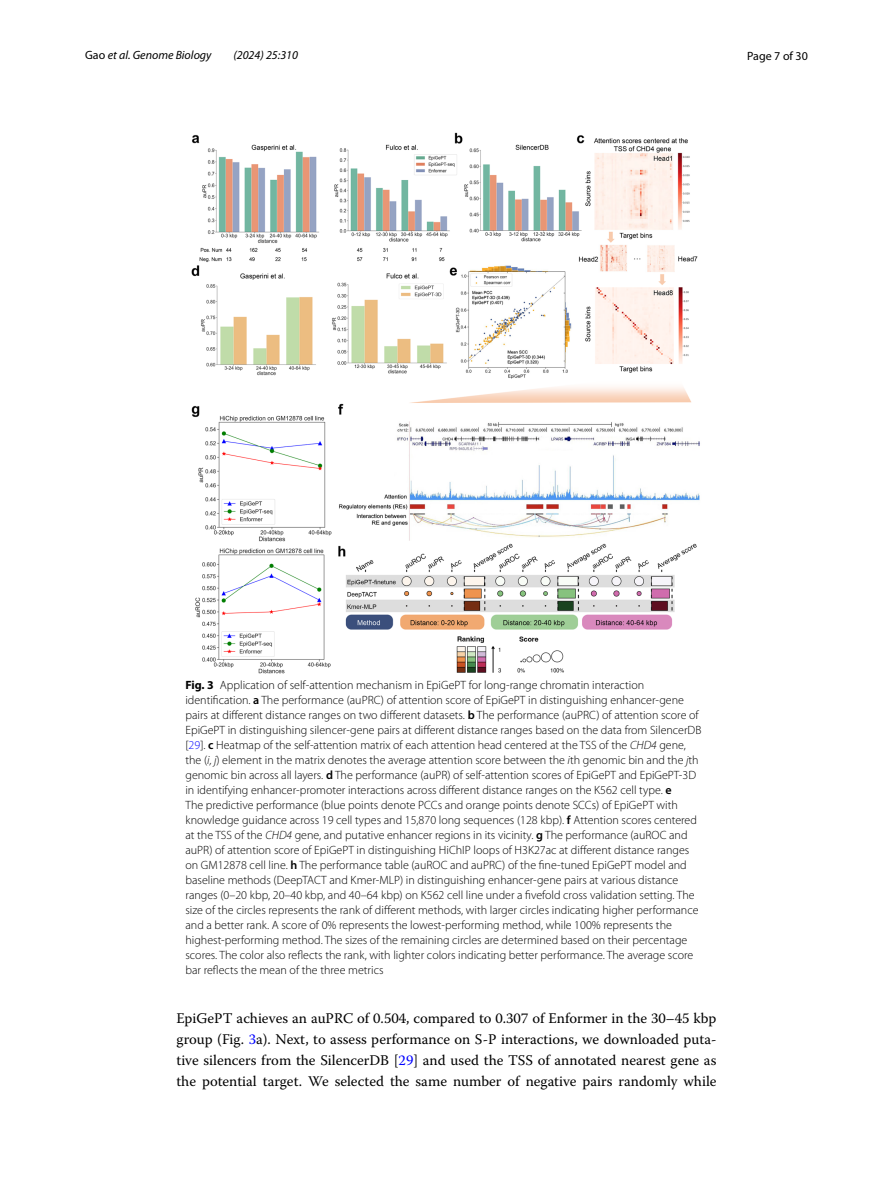
<style>
.page{position:relative;width:893px;height:1187px;background:#fff}
.page>*{position:absolute;margin:0;border:0;box-sizing:border-box;transform-origin:0 0}
.t1{font:14.7px/21.3px "Warnock Pro";color:#000;text-align:justify}
.t2{font:300 12px/15px "Myriad Pro";color:#000}
.t3{font:italic 12px "Myriad Pro";color:#000}
.t4{font:12px "Myriad Pro";color:#000}
.s1{font-style:normal}
.s2{font-weight:700}
.s3{font-weight:600}
.s4{color:#00f}
.s5{font-style:italic}
</style>
<div class="page">
<img style="left:191px;top:133px;width:509px;height:541px">
<p class="t3" style="left:85px;top:48px;width:128px"><span class="s1">Gao</span> et al. Genome Biology</p>
<p class="t3" style="left:233px;top:48px;width:66px">(2024) 25:310</p>
<p class="t4" style="left:747px;top:48px;width:62px">Page 7 of 30</p>
<p class="t2" style="left:185px;top:677px;width:517px"><span class="s2">Fig. 3</span> Application of self-attention mechanism in EpiGePT for long-range chromatin interaction identification. <span class="s3">a</span> The performance (auPRC) of attention score of EpiGePT in distinguishing enhancer-gene pairs at different distance ranges on two different datasets. <span class="s3">b</span> The performance (auPRC) of attention score of EpiGePT in distinguishing silencer-gene pairs at different distance ranges based on the data from SilencerDB [<span class="s4">29</span>]. <span class="s3">c</span> Heatmap of the self-attention matrix of each attention head centered at the TSS of the <span class="s5">CHD4</span> gene, the (<span class="s5">i, j</span>) element in the matrix denotes the average attention score between the <span class="s5">i</span>th genomic bin and the <span class="s5">j</span>th genomic bin across all layers. <span class="s3">d</span> The performance (auPR) of self-attention scores of EpiGePT and EpiGePT-3D in identifying enhancer-promoter interactions across different distance ranges on the K562 cell type. <span class="s3">e<br></span>The predictive performance (blue points denote PCCs and orange points denote SCCs) of EpiGePT with knowledge guidance across 19 cell types and 15,870 long sequences (128 kbp). <span class="s3">f</span> Attention scores centered at the TSS of the <span class="s5">CHD4</span> gene, and putative enhancer regions in its vicinity. <span class="s3">g</span> The performance (auROC and auPR) of attention score of EpiGePT in distinguishing HiChIP loops of H3K27ac at different distance ranges on GM12878 cell line. <span class="s3">h</span> The performance table (auROC and auPRC) of the fine-tuned EpiGePT model and baseline methods (DeepTACT and Kmer-MLP) in distinguishing enhancer-gene pairs at various distance ranges (0–20 kbp, 20–40 kbp, and 40–64 kbp) on K562 cell line under a fivefold cross validation setting. The size of the circles represents the rank of different methods, with larger circles indicating higher performance and a better rank. A score of 0% represents the lowest-performing method, while 100% represents the highest-performing method. The sizes of the remaining circles are determined based on their percentage scores. The color also reflects the rank, with lighter colors indicating better performance. The average score bar reflects the mean of the three metrics</p>
<p class="t1" style="left:176px;top:1006px;width:542px">EpiGePT achieves an auPRC of 0.504, compared to 0.307 of Enformer in the 30–45 kbp group (Fig. <span class="s4">3</span>a). Next, to assess performance on S-P interactions, we downloaded puta&shy;tive silencers from the SilencerDB [<span class="s4">29</span>] and used the TSS of annotated nearest gene as the potential target. We selected the same number of negative pairs randomly while</p>
</div>
